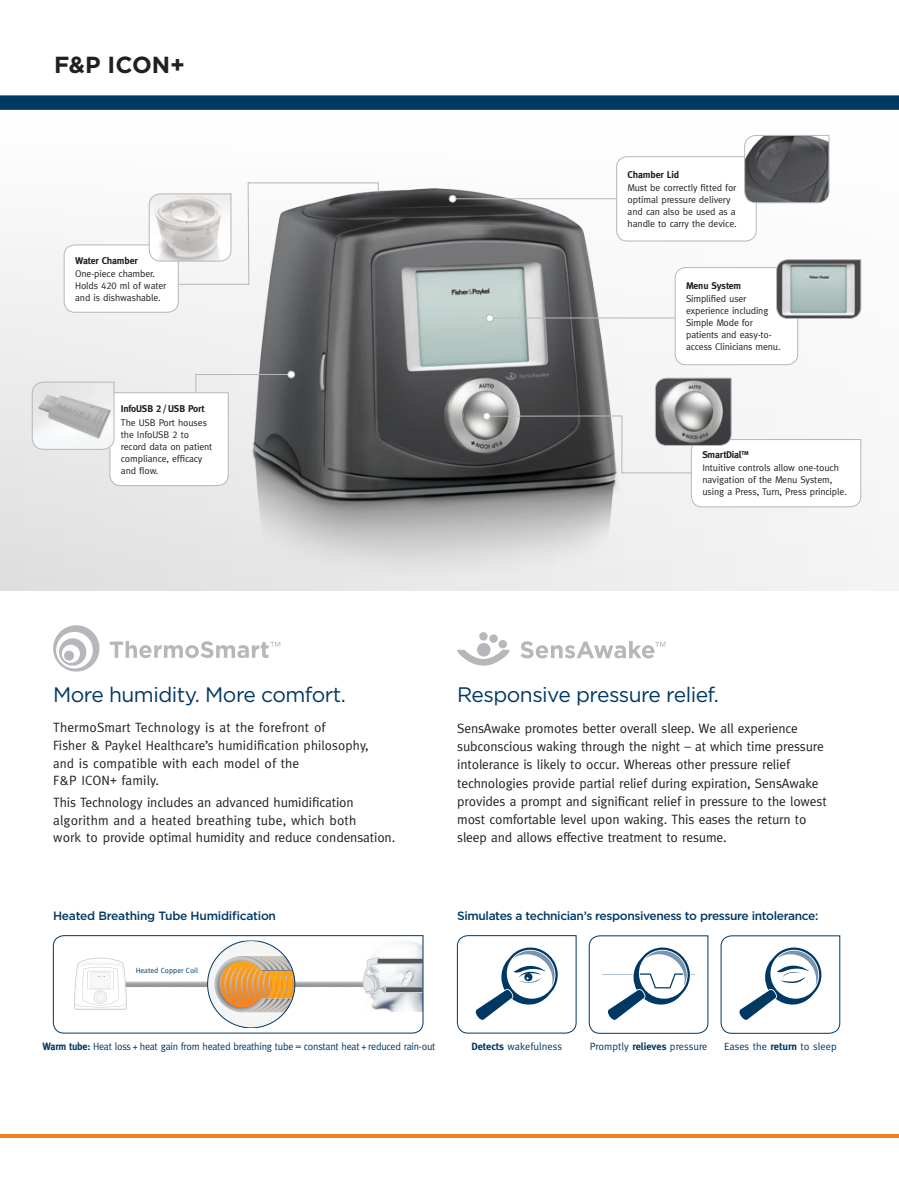
<style>
.page{position:relative;width:899px;height:1191px;background:#fff}
.page>*{position:absolute;margin:0;border:0;box-sizing:border-box;transform-origin:0 0}
.FP_Prod_Specs{font:700 23.25px "Gotham";color:#231f20}
.t1{font:21px "Gotham";letter-spacing:-.025em;color:#003864}
.N-body{font:13.5px/18.1px "Meta";letter-spacing:-.01em;color:#231f20}
.N-body-2{font:13.5px/17.5px "Meta";letter-spacing:.01em;color:#231f20}
.FP_Prod_Specs-2{font:500 12px "Gotham";letter-spacing:-.03em;color:#003864}
.FP_Prod_Specs-3{font:10.5px "Meta";letter-spacing:-.025em;color:#003864;scale:.96 1}
.FP_Prod_Specs-4{font:10.5px "Meta";color:#003864}
.t2{font:700 9.9px "Meta";letter-spacing:-.015em;color:#231f20}
.N-features_bod{font:9.75px/12px "Meta";letter-spacing:-.01em;color:#231f20}
.N-features_bod-2{font:700 9.75px "Meta";letter-spacing:-.015em;color:#231f20}
.FP_Prod_Specs-5{font:7.5px "Meta";color:#003864}
.s1{font-family:"Meta Caps"}
.s2{font-family:"Meta Bold Caps";font-weight:400}
.s3{font-weight:700}
</style>
<div class="page">
<div style="left:0;top:106px;width:899px;height:484px;background:linear-gradient(to bottom,#fefeff,#e8e8e8)"></div>
<img style="left:251px;top:189px;width:369px;height:385px">
<svg style="left:0;top:95px;width:899px;height:15px;background:#093f69"></svg>
<svg style="left:53px;top:625px;width:46px;height:46px"></svg>
<svg style="left:110px;top:641px;width:170px;height:17px"></svg>
<svg style="left:457px;top:632px;width:53px;height:33px"></svg>
<svg style="left:520px;top:641px;width:145px;height:17px"></svg>
<hr style="left:0;top:1134px;width:899px;height:3px;background:#f48026">
<hr style="left:453px;top:198px;width:212px;height:1px;background:#b6b7bb">
<div style="left:449px;top:195px;width:7px;height:7px;background:#fff;border-radius:50%"></div>
<div style="left:449px;top:195px;width:7px;height:7px;border:1px solid #b6b7bb;border-radius:50%"></div>
<hr style="left:490px;top:318px;width:196px;height:1px;background:#b6b7bb">
<div style="left:486px;top:315px;width:7px;height:6px;background:#fff;border-radius:50%"></div>
<div style="left:486px;top:314px;width:7px;height:8px;border:1px solid #b6b7bb;border-radius:50%"></div>
<svg style="left:674px;top:259px;width:187px;height:106px"></svg>
<div style="left:288px;top:371px;width:7px;height:7px;background:#fff;border-radius:50%"></div>
<div style="left:287px;top:371px;width:8px;height:7px;border:1px solid #b6b7bb;border-radius:50%"></div>
<svg style="left:486px;top:377px;width:375px;height:130px"></svg>
<div style="left:483px;top:413px;width:7px;height:6px;background:#fff;border-radius:50%"></div>
<div style="left:483px;top:412px;width:7px;height:8px;border:1px solid #b6b7bb;border-radius:50%"></div>
<svg style="left:63px;top:182px;width:316px;height:131px"></svg>
<svg style="left:32px;top:374px;width:256px;height:112px"></svg>
<svg style="left:616px;top:135px;width:214px;height:107px"></svg>
<svg style="left:457px;top:935px;width:119px;height:98px"></svg>
<svg style="left:589px;top:935px;width:119px;height:98px"></svg>
<svg style="left:721px;top:935px;width:119px;height:98px"></svg>
<svg style="left:53px;top:935px;width:370px;height:98px"></svg>
<p class="FP_Prod_Specs" style="left:54px;top:52px;width:133px">F&amp;P ICON+</p>
<p class="t2" style="left:75px;top:254px;width:64px">Water Chamber</p>
<p class="N-features_bod" style="left:75px;top:267px;width:93px">One-piece chamber.<br>Holds <span class="s1">420</span> ml of water and is dishwashable.</p>
<p class="t2" style="left:121px;top:403px;width:85px">InfoUSB <span class="s2">2</span> / USB Port</p>
<p class="N-features_bod" style="left:121px;top:416px;width:93px">The USB Port houses the InfoUSB <span class="s1">2</span> to record data on patient compliance, efficacy and flow.</p>
<p class="t2" style="left:627px;top:169px;width:53px">Chamber Lid</p>
<p class="N-features_bod" style="left:627px;top:182px;width:111px">Must be correctly fitted for optimal pressure delivery and can also be used as a handle to carry the device.</p>
<p class="N-features_bod-2" style="left:686px;top:280px;width:57px">Menu System</p>
<p class="N-features_bod" style="left:686px;top:293px;width:96px">Simplified user experience including<br>Simple Mode for patients and easy-to&shy;access Clinicians menu.</p>
<p class="t2" style="left:702px;top:449px;width:48px">SmartDial<sup>TM</sup></p>
<p class="N-features_bod" style="left:702px;top:462px;width:146px">Intuitive controls allow one-touch navigation of the Menu System, using a Press, Turn, Press principle.</p>
<p class="t1" style="left:53px;top:683px;width:294px">More humidity. More comfort.</p>
<p class="N-body-2" style="left:53px;top:718px;width:317px">ThermoSmart Technology is at the forefront of<br>Fisher &amp; Paykel Healthcare’s humidification philosophy, and is compatible with each model of the<br>F&amp;P ICON+ family.</p>
<p class="N-body" style="left:53px;top:793px;width:344px;line-height:17.5px">This Technology includes an advanced humidification algorithm and a heated breathing tube, which both<br>work to provide optimal humidity and reduce condensation.</p>
<p class="FP_Prod_Specs-2" style="left:53px;top:909px;width:224px">Heated Breathing Tube Humidification</p>
<p class="FP_Prod_Specs-5" style="left:136px;top:965px;width:63px">Heated Copper Coil</p>
<p class="t1" style="left:457px;top:683px;width:263px">Responsive pressure relief.</p>
<p class="N-body" style="left:457px;top:719px;width:371px">SensAwake promotes better overall sleep. We all experience subconscious waking through the night – at which time pressure intolerance is likely to occur. Whereas other pressure relief technologies provide partial relief during expiration, SensAwake provides a prompt and significant relief in pressure to the lowest most comfortable level upon waking. This eases the return to sleep and allows effective treatment to resume.</p>
<p class="FP_Prod_Specs-2" style="left:457px;top:909px;width:363px">Simulates a technician’s responsiveness to pressure intolerance:</p>
<p class="FP_Prod_Specs-3" style="left:43px;top:1040px;width:411px"><span class="s3">Warm tube:</span> Heat loss + heat gain from heated breathing tube = constant heat + reduced rain-out</p>
<p class="FP_Prod_Specs-4" style="left:471px;top:1040px;width:92px"><span class="s3">Detects</span> wakefulness</p>
<p class="FP_Prod_Specs-4" style="left:590px;top:1040px;width:119px">Promptly <span class="s3">relieves</span> pressure</p>
<p class="FP_Prod_Specs-4" style="left:724px;top:1040px;width:114px">Eases the <span class="s3">return</span> to sleep</p>
</div>
